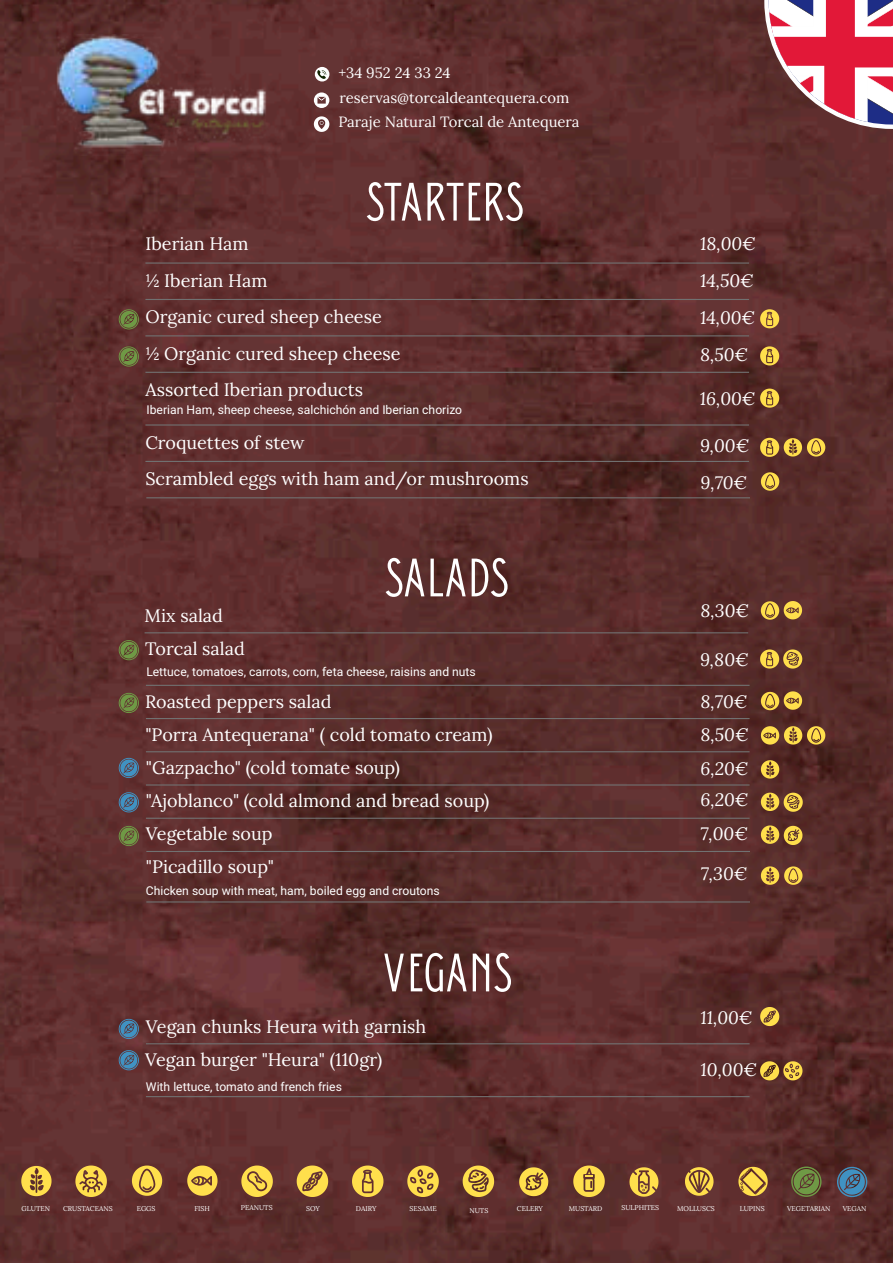
<style>
.page{position:relative;width:893px;height:1263px;background:#fff}
.page>*{position:absolute;margin:0;border:0;box-sizing:border-box;transform-origin:0 0}
.t1{font:54px "Donau Uppercase Neue";color:#fff}
.t2{font:18px/36.5px "Lora";color:#fff}
.t3{font:italic 18px "Lora";color:#fff}
.t4{font:14.85px/24.8px "Lora";color:#fefefe}
.t5{font:12.15px "Roboto";color:#fff}
.t6{font:6.9px "Lora";color:#fff}
.s1{color:#fefefe}
</style>
<div class="page">
<img style="left:0;top:0;width:893px;height:1263px">
<hr style="left:145px;top:262px;width:604px;height:2px;background:#717171">
<hr style="left:145px;top:299px;width:604px;height:1px;background:#717171">
<hr style="left:145px;top:335px;width:604px;height:1px;background:#717171">
<hr style="left:145px;top:372px;width:604px;height:1px;background:#717171">
<hr style="left:145px;top:424px;width:604px;height:2px;background:#717171">
<hr style="left:145px;top:461px;width:604px;height:1px;background:#717171">
<hr style="left:145px;top:632px;width:603px;height:1px;background:#717171">
<hr style="left:146px;top:851px;width:604px;height:1px;background:#717171">
<hr style="left:146px;top:497px;width:604px;height:1px;background:#717171">
<hr style="left:146px;top:685px;width:604px;height:1px;background:#717171">
<hr style="left:146px;top:718px;width:604px;height:1px;background:#717171">
<hr style="left:146px;top:751px;width:604px;height:1px;background:#717171">
<hr style="left:146px;top:784px;width:604px;height:1px;background:#717171">
<hr style="left:146px;top:818px;width:604px;height:1px;background:#717171">
<hr style="left:146px;top:1043px;width:604px;height:1px;background:#717171">
<hr style="left:146px;top:1096px;width:604px;height:1px;background:#717171">
<hr style="left:146px;top:901px;width:604px;height:1px;background:#717171">
<svg style="left:760px;top:309px;width:19px;height:19px"></svg>
<svg style="left:760px;top:346px;width:19px;height:19px"></svg>
<svg style="left:760px;top:389px;width:19px;height:19px"></svg>
<svg style="left:760px;top:438px;width:65px;height:19px"></svg>
<svg style="left:761px;top:472px;width:18px;height:19px"></svg>
<svg style="left:761px;top:601px;width:41px;height:19px"></svg>
<svg style="left:760px;top:649px;width:42px;height:19px"></svg>
<svg style="left:761px;top:691px;width:41px;height:19px"></svg>
<svg style="left:761px;top:726px;width:64px;height:19px"></svg>
<svg style="left:761px;top:760px;width:18px;height:18px"></svg>
<svg style="left:761px;top:793px;width:42px;height:19px"></svg>
<svg style="left:761px;top:866px;width:41px;height:19px"></svg>
<svg style="left:760px;top:1007px;width:19px;height:19px"></svg>
<svg style="left:119px;top:309px;width:20px;height:20px"></svg>
<svg style="left:119px;top:346px;width:20px;height:21px"></svg>
<svg style="left:119px;top:640px;width:20px;height:20px"></svg>
<svg style="left:119px;top:693px;width:20px;height:20px"></svg>
<svg style="left:119px;top:758px;width:20px;height:20px"></svg>
<svg style="left:119px;top:792px;width:20px;height:20px"></svg>
<svg style="left:119px;top:826px;width:20px;height:20px"></svg>
<svg style="left:119px;top:1019px;width:20px;height:20px"></svg>
<svg style="left:119px;top:1050px;width:20px;height:20px"></svg>
<svg style="left:761px;top:825px;width:41px;height:20px"></svg>
<svg style="left:760px;top:1061px;width:42px;height:19px"></svg>
<svg style="left:21px;top:1166px;width:31px;height:30px"></svg>
<svg style="left:75px;top:1165px;width:32px;height:32px"></svg>
<svg style="left:132px;top:1165px;width:30px;height:31px"></svg>
<svg style="left:187px;top:1165px;width:31px;height:31px"></svg>
<svg style="left:241px;top:1165px;width:32px;height:32px"></svg>
<svg style="left:297px;top:1165px;width:31px;height:32px"></svg>
<svg style="left:352px;top:1165px;width:31px;height:32px"></svg>
<svg style="left:407px;top:1165px;width:32px;height:32px"></svg>
<svg style="left:463px;top:1165px;width:31px;height:32px"></svg>
<svg style="left:519px;top:1167px;width:29px;height:29px"></svg>
<svg style="left:573px;top:1165px;width:32px;height:32px"></svg>
<svg style="left:629px;top:1167px;width:29px;height:30px"></svg>
<svg style="left:685px;top:1167px;width:28px;height:29px"></svg>
<svg style="left:738px;top:1167px;width:30px;height:29px"></svg>
<svg style="left:791px;top:1166px;width:30px;height:31px"></svg>
<svg style="left:837px;top:1167px;width:30px;height:30px"></svg>
<svg style="left:764px;top:0;width:129px;height:130px"></svg>
<svg style="left:314px;top:92px;width:15px;height:16px"></svg>
<svg style="left:314px;top:116px;width:15px;height:16px"></svg>
<svg style="left:315px;top:67px;width:14px;height:15px"></svg>
<img style="left:40px;top:35px;width:255px;height:120px">
<p class="t4" style="left:338px;top:62px;width:243px">+34 952 24 33 24 reservas@torcaldeantequera.com<br>Paraje Natural Torcal de Antequera</p>
<h1 class="t1" style="left:366px;top:170px;width:159px">STARTERS</h1>
<p class="t2" style="left:145px;top:227px;width:105px">Iberian Ham</p>
<p class="t3" style="left:700px;top:236px;width:57px">18,00¬</p>
<p class="t2" style="left:145px;top:264px;width:124px">½ Iberian Ham</p>
<p class="t3" style="left:700px;top:273px;width:55px">14,50¬</p>
<p class="t2" style="left:145px;top:300px;width:257px">Organic cured sheep cheese<br>½ Organic cured sheep cheese<br>Assorted Iberian products</p>
<p class="t2" style="left:145px;top:426px;width:161px">Croquettes of stew</p>
<p class="t3" style="left:700px;top:310px;width:57px">14,00¬</p>
<p class="t3" style="left:700px;top:348px;width:50px">8,50¬</p>
<p class="t3" style="left:700px;top:391px;width:57px">16,00¬</p>
<p class="t5" style="left:147px;top:405px;width:317px">Iberian Ham, sheep cheese, salchichón and Iberian chorizo</p>
<p class="t3" style="left:700px;top:438px;width:51px">9,00¬</p>
<p class="t2" style="left:145px;top:462px;width:385px">Scrambled eggs with ham and/or mushrooms</p>
<p class="t3" style="left:700px;top:475px;width:48px">9,70¬</p>
<h1 class="t1" style="left:385px;top:546px;width:125px">SALADS</h1>
<p class="t2" style="left:145px;top:599px;width:80px">Mix salad</p>
<p class="t3" style="left:700px;top:603px;width:50px">8,30¬</p>
<p class="t2" style="left:145px;top:632px;width:101px">Torcal salad</p>
<p class="t2" style="left:145px;top:686px;width:349px;line-height:33.2px">Roasted peppers salad<br>"Porra Antequerana" ( cold tomato cream) "Gazpacho" (cold tomate soup)</p>
<p class="t5" style="left:146px;top:667px;width:331px">Lettuce, tomatoes, carrots, corn, feta cheese, raisins and nuts</p>
<p class="t2" style="left:146px;top:784px;width:345px">"Ajoblanco" (cold almond and bread soup)</p>
<p class="t2" style="left:146px;top:819px;width:130px;line-height:32.8px">Vegetable soup "Picadillo soup"</p>
<p class="t5" style="left:146px;top:885px;width:295px">Chicken soup with meat, ham, boiled egg and croutons</p>
<h1 class="t1" style="left:382px;top:941px;width:132px">VEGANS</h1>
<p class="t2" style="left:145px;top:1011px;width:283px;line-height:33.9px">Vegan chunks Heura with garnish<br>Vegan burger <span class="s1">"Heura"</span> (110gr)</p>
<p class="t5" style="left:146px;top:1082px;width:198px">With lettuce, tomato and french fries</p>
<p class="t3" style="left:700px;top:652px;width:50px">9,80¬</p>
<p class="t3" style="left:700px;top:694px;width:48px">8,70¬</p>
<p class="t3" style="left:700px;top:727px;width:50px">8,50¬</p>
<p class="t3" style="left:700px;top:761px;width:50px">6,20¬</p>
<p class="t3" style="left:700px;top:792px;width:50px">6,20¬</p>
<p class="t3" style="left:700px;top:827px;width:49px">7,00¬</p>
<p class="t3" style="left:701px;top:866px;width:48px">7,30¬</p>
<p class="t3" style="left:700px;top:1011px;width:54px">11,00¬</p>
<p class="t3" style="left:701px;top:1062px;width:58px">10,00¬</p>
<p class="t6" style="left:22px;top:1205px;width:30px">GLUTEN</p>
<p class="t6" style="left:63px;top:1205px;width:51px">CRUSTACEANS</p>
<p class="t6" style="left:137px;top:1205px;width:20px">EGGS</p>
<p class="t6" style="left:194px;top:1205px;width:17px">FISH</p>
<p class="t6" style="left:241px;top:1205px;width:33px">PEANUTS</p>
<p class="t6" style="left:306px;top:1205px;width:15px">SOY</p>
<p class="t6" style="left:356px;top:1205px;width:22px">DAIRY</p>
<p class="t6" style="left:409px;top:1205px;width:29px">SESAME</p>
<p class="t6" style="left:469px;top:1207px;width:20px">NUTS</p>
<p class="t6" style="left:517px;top:1205px;width:28px">CELERY</p>
<p class="t6" style="left:569px;top:1205px;width:35px">MUSTARD</p>
<p class="t6" style="left:621px;top:1205px;width:39px">SULPHITES</p>
<p class="t6" style="left:677px;top:1205px;width:39px">MOLLUSCS</p>
<p class="t6" style="left:740px;top:1205px;width:26px">LUPINS</p>
<p class="t6" style="left:787px;top:1205px;width:45px">VEGETARIAN</p>
<p class="t6" style="left:843px;top:1205px;width:25px">VEGAN</p>
</div>
